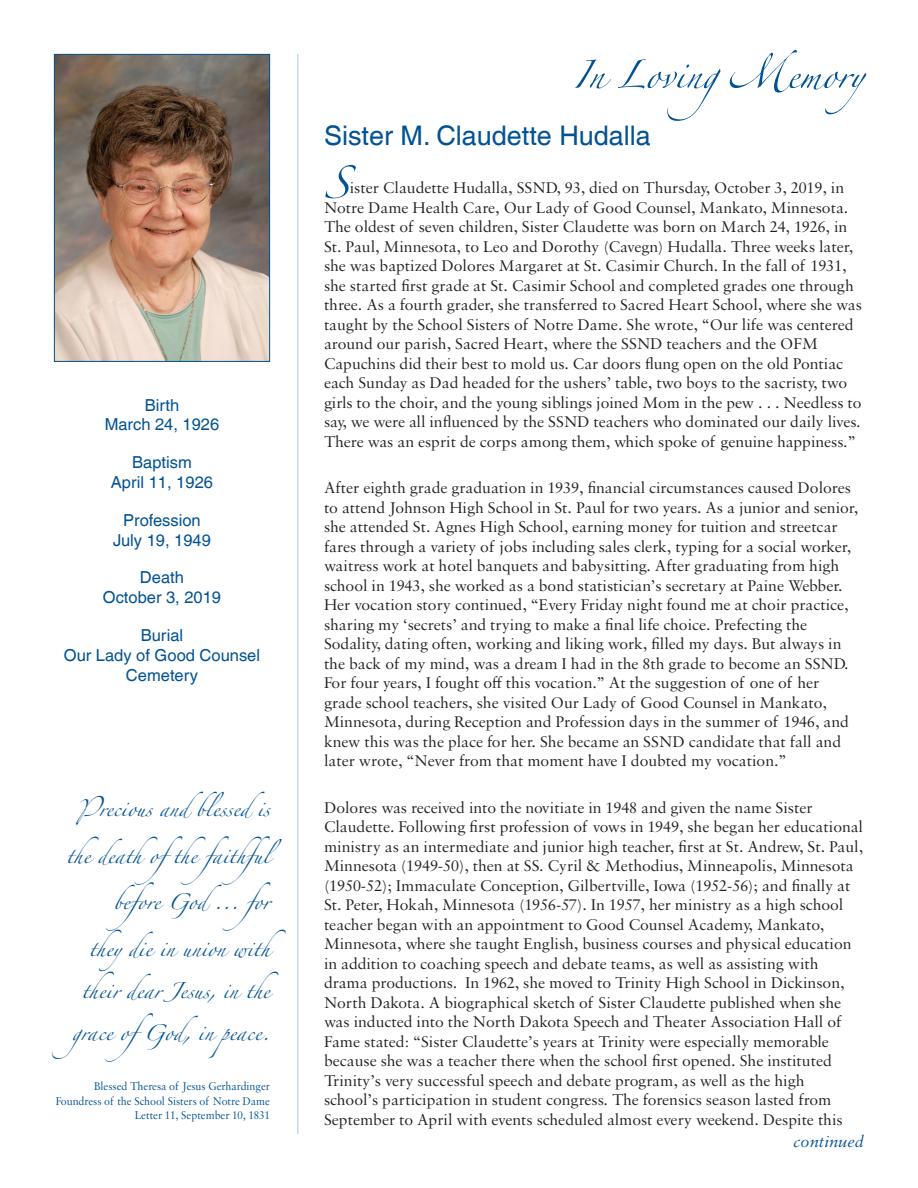
<style>
.page{position:relative;width:918px;height:1188px;background:#fff}
.page>*{position:absolute;margin:0;border:0;box-sizing:border-box;transform-origin:0 0}
.Drop_Cap_Graph{font:72px "Zapfino Extra LT Pro";color:#005294}
.t1{font:63px "Zapfino Extra LT Pro";color:#005294}
.t2{font:36px/42px "Zapfino Extra LT Pro";color:#005294}
.Head_1{font:27px "Helvetica LT Com";color:#005294}
.t3{font:italic 17.25px "Sabon MT Pro";color:#005294}
.Drop_Cap_Graph-2{font:16.5px/19.5px "Sabon MT Pro";color:#231f20}
.Date_Headers{font:16.5px/19.8px "Helvetica LT Com";color:#005294;text-align:center}
.t4{font:12px/14.4px "Sabon MT Pro";color:#005294;text-align:right;scale:.93 1}
</style>
<div class="page">
<hr style="left:297px;top:54px;width:1px;height:1080px;background:#c5dce9">
<img style="left:56px;top:56px;width:212px;height:304px">
<div style="left:54px;top:54px;width:216px;height:308px;border:1px solid #005294"></div>
<p class="Date_Headers" style="left:105px;top:395px;width:116px">Birth<br>March 24, 1926</p>
<p class="Date_Headers" style="left:111px;top:452px;width:104px">Baptism<br>April 11, 1926</p>
<p class="Date_Headers" style="left:113px;top:510px;width:99px">Profession<br>July 19, 1949</p>
<p class="Date_Headers" style="left:103px;top:568px;width:120px">Death<br>October 3, 2019</p>
<p class="Date_Headers" style="left:64px;top:625px;width:198px">Burial<br>Our Lady of Good Counsel<br>Cemetery</p>
<h3 class="t2" style="left:78px;top:783px;width:193px">Precious and blessed is</h3>
<h3 class="t2" style="left:66px;top:829px;width:228px">the death ofthe faithful</h3>
<h3 class="t2" style="left:113px;top:876px;width:182px">before God ... for</h3>
<h3 class="t2" style="left:89px;top:922px;width:182px">they die in union with</h3>
<h3 class="t2" style="left:72px;top:964px;width:199px">their dear Jesus, in the grace ofGod, in peace.</h3>
<p class="t4" style="left:56px;top:1079px;width:232px">Blessed Theresa of Jesus Gerhardinger<br>Foundress of the School Sisters of Notre Dame<br>Letter 11, September 10, 1831</p>
<h2 class="t1" style="left:573px;top:29px;width:293px">In LovingMemory</h2>
<p class="Head_1" style="left:324px;top:120px;width:328px">Sister M. Claudette Hudalla</p>
<p class="Drop_Cap_Graph" style="left:324px;top:131px;width:27px">S</p>
<p class="Drop_Cap_Graph-2" style="left:324px;top:178px;width:540px;text-indent:26px">ister Claudette Hudalla, SSND, 93, died on Thursday, October 3, 2019, in Notre Dame Health Care, Our Lady of Good Counsel, Mankato, Minnesota.<br>The oldest of seven children, Sister Claudette was born on March 24, 1926, in St. Paul, Minnesota, to Leo and Dorothy (Cavegn) Hudalla. Three weeks later, she was baptized Dolores Margaret at St. Casimir Church. In the fall of 1931, she started first grade at St. Casimir School and completed grades one through three. As a fourth grader, she transferred to Sacred Heart School, where she was taught by the School Sisters of Notre Dame. She wrote, “Our life was centered around our parish, Sacred Heart, where the SSND teachers and the OFM Capuchins did their best to mold us. Car doors flung open on the old Pontiac each Sunday as Dad headed for the ushers’ table, two boys to the sacristy, two girls to the choir, and the young siblings joined Mom in the pew . . . Needless to say, we were all influenced by the SSND teachers who dominated our daily lives.<br>There was an esprit de corps among them, which spoke of genuine happiness.”</p>
<p class="Drop_Cap_Graph-2" style="left:324px;top:478px;width:536px">After eighth grade graduation in 1939, financial circumstances caused Dolores to attend Johnson High School in St. Paul for two years. As a junior and senior, she attended St. Agnes High School, earning money for tuition and streetcar fares through a variety of jobs including sales clerk, typing for a social worker, waitress work at hotel banquets and babysitting. After graduating from high school in 1943, she worked as a bond statistician’s secretary at Paine Webber.<br>Her vocation story continued, “Every Friday night found me at choir practice, sharing my ‘secrets’ and trying to make a final life choice. Prefecting the Sodality, dating often, working and liking work, filled my days. But always in the back of my mind, was a dream I had in the 8th grade to become an SSND.<br>For four years, I fought off this vocation.” At the suggestion of one of her grade school teachers, she visited Our Lady of Good Counsel in Mankato, Minnesota, during Reception and Profession days in the summer of 1946, and knew this was the place for her. She became an SSND candidate that fall and later wrote, “Never from that moment have I doubted my vocation.”</p>
<p class="Drop_Cap_Graph-2" style="left:324px;top:797px;width:541px">Dolores was received into the novitiate in 1948 and given the name Sister Claudette. Following first profession of vows in 1949, she began her educational ministry as an intermediate and junior high teacher, first at St. Andrew, St. Paul, Minnesota (1949-50), then at SS. Cyril &amp; Methodius, Minneapolis, Minnesota (1950-52); Immaculate Conception, Gilbertville, Iowa (1952-56); and finally at St. Peter, Hokah, Minnesota (1956-57). In 1957, her ministry as a high school teacher began with an appointment to Good Counsel Academy, Mankato, Minnesota, where she taught English, business courses and physical education in addition to coaching speech and debate teams, as well as assisting with drama productions. In 1962, she moved to Trinity High School in Dickinson, North Dakota. A biographical sketch of Sister Claudette published when she was inducted into the North Dakota Speech and Theater Association Hall of Fame stated: “Sister Claudette’s years at Trinity were especially memorable because she was a teacher there when the school first opened. She instituted Trinity’s very successful speech and debate program, as well as the high<br>school’s participation in student congress. The forensics season lasted from September to April with events scheduled almost every weekend. Despite this</p>
<p class="t3" style="left:793px;top:1131px;width:72px">continued</p>
</div>
